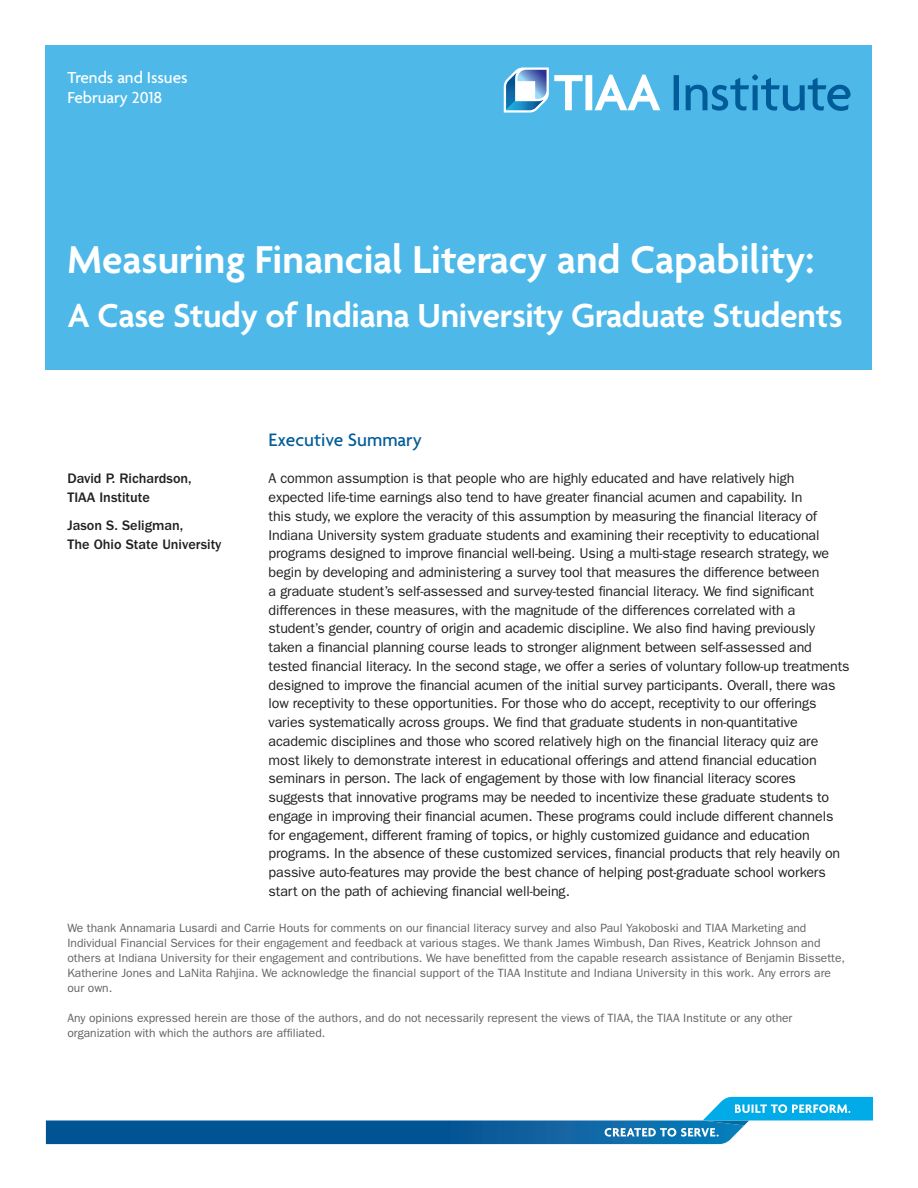
<style>
.page{position:relative;width:918px;height:1188px;background:#fff}
.page>*{position:absolute;margin:0;border:0;box-sizing:border-box;transform-origin:0 0}
._1A_Title_-_Cover_On{font:600 42px "Agenda";color:#fff}
._1A_Title_-_Cover_On-2{font:600 36px "Agenda";letter-spacing:-.01em;color:#fff}
._2A_Subtitle__A_13_1{font:500 19.5px "Agenda";color:#005c98}
.t1{font:500 17.25px/20.2px "Agenda";color:#fff}
._5A_Body_Text__FG_9{font:14.25px/18.8px "ITC Franklin Gothic Std";letter-spacing:-.01em;color:#231f20}
._6A_Sidebar_Title__F{font:500 14.25px/18.8px "ITC Franklin Gothic Std";color:#231f20}
._7B_Caption_Text__FG{font:12px/15px "ITC Franklin Gothic Std";color:#636366}
</style>
<div class="page">
<div style="left:46px;top:46px;width:826px;height:324px;background:#4eb9e9"></div>
<svg style="left:46px;top:1097px;width:826px;height:47px"></svg>
<svg style="left:674px;top:74px;width:177px;height:37px"></svg>
<svg style="left:504px;top:68px;width:156px;height:45px"></svg>
<p class="t1" style="left:68px;top:68px;width:122px">Trends and Issues<br>February 2018</p>
<p class="_1A_Title_-_Cover_On" style="left:68px;top:237px;width:748px">Measuring Financial Literacy and Capability:</p>
<p class="_1A_Title_-_Cover_On-2" style="left:68px;top:296px;width:777px">A Case Study of Indiana University Graduate Students</p>
<p class="_6A_Sidebar_Title__F" style="left:68px;top:470px;width:126px">David P. Richardson,<br>TIAA Institute</p>
<p class="_6A_Sidebar_Title__F" style="left:68px;top:516px;width:156px">Jason S. Seligman,<br>The Ohio State University</p>
<p class="_2A_Subtitle__A_13_1" style="left:269px;top:429px;width:155px">Executive Summary</p>
<p class="_5A_Body_Text__FG_9" style="left:269px;top:469px;width:582px">A common assumption is that people who are highly educated and have relatively high expected life-time earnings also tend to have greater financial acumen and capability. In<br>this study, we explore the veracity of this assumption by measuring the financial literacy of Indiana University system graduate students and examining their receptivity to educational programs designed to improve financial well-being. Using a multi-stage research strategy, we begin by developing and administering a survey tool that measures the difference between<br>a graduate student’s self-assessed and survey-tested financial literacy. We find significant differences in these measures, with the magnitude of the differences correlated with a student’s gender, country of origin and academic discipline. We also find having previously taken a financial planning course leads to stronger alignment between self-assessed and tested financial literacy. In the second stage, we offer a series of voluntary follow-up treatments designed to improve the financial acumen of the initial survey participants. Overall, there was low receptivity to these opportunities. For those who do accept, receptivity to our offerings varies systematically across groups. We find that graduate students in non-quantitative academic disciplines and those who scored relatively high on the financial literacy quiz are most likely to demonstrate interest in educational offerings and attend financial education seminars in person. The lack of engagement by those with low financial literacy scores suggests that innovative programs may be needed to incentivize these graduate students to engage in improving their financial acumen. These programs could include different channels for engagement, different framing of topics, or highly customized guidance and education programs. In the absence of these customized services, financial products that rely heavily on passive auto-features may provide the best chance of helping post-graduate school workers start on the path of achieving financial well-being.</p>
<p class="_7B_Caption_Text__FG" style="left:68px;top:921px;width:779px">We thank Annamaria Lusardi and Carrie Houts for comments on our financial literacy survey and also Paul Yakoboski and TIAA Marketing and Individual Financial Services for their engagement and feedback at various stages. We thank James Wimbush, Dan Rives, Keatrick Johnson and others at Indiana University for their engagement and contributions. We have benefitted from the capable research assistance of Benjamin Bissette, Katherine Jones and LaNita Rahjina. We acknowledge the financial support of the TIAA Institute and Indiana University in this work. Any errors are our own.</p>
<p class="_7B_Caption_Text__FG" style="left:68px;top:1011px;width:726px">Any opinions expressed herein are those of the authors, and do not necessarily represent the views of TIAA, the TIAA Institute or any other organization with which the authors are affiliated.</p>
</div>
